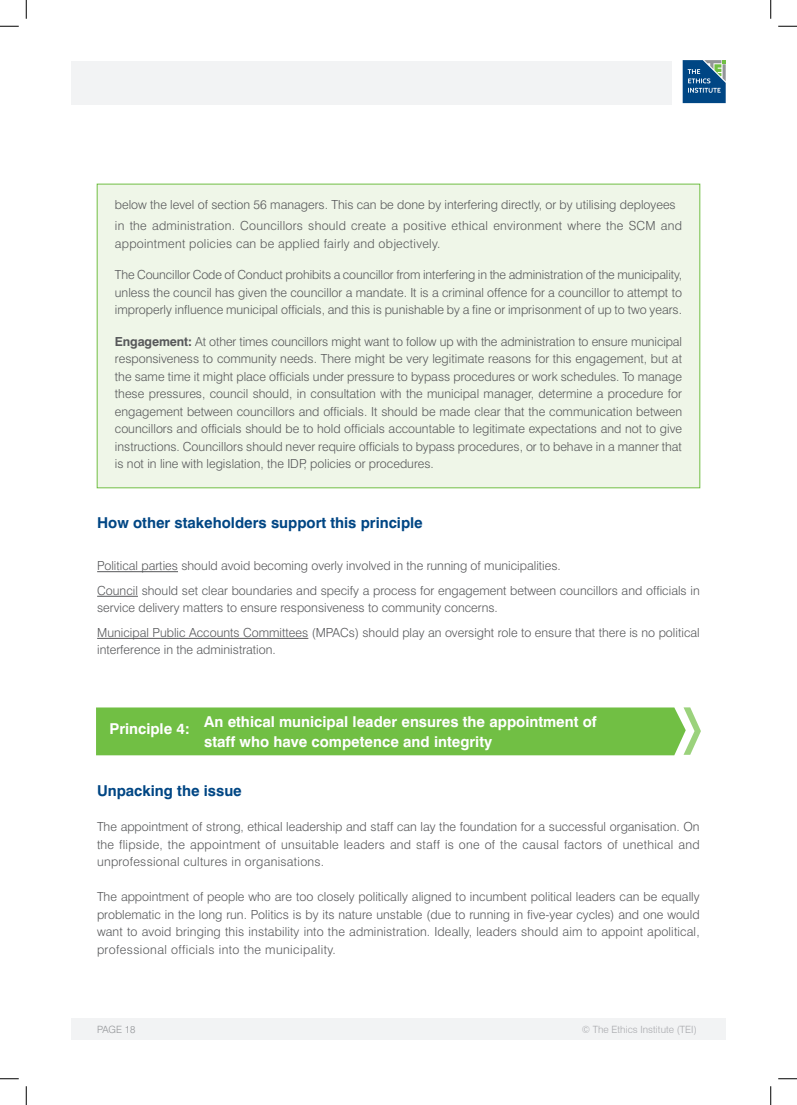
<style>
.page{position:relative;width:797px;height:1105px;background:#fff}
.page>*{position:absolute;margin:0;border:0;box-sizing:border-box;transform-origin:0 0}
.Paragraph_Text_Style{font:700 15px "Swiss 721";color:#fff}
.Paragraph_Text_Style-2{font:700 15px "Swiss 721";color:#004684}
.Paragraph_Text_Style-3{font:300 12.5px/17.5px "Swiss 721";color:#57585a;text-align:justify}
.Paragraph_Text_Style-4{font:300 12.5px/17.5px "Swiss 721";letter-spacing:.02em;color:#57585a}
.t1{font:300 10px "Swiss 721 BT";color:#a8a9ad}
.t2{font:300 10px "Swiss 721";color:#939598}
.s1{font-weight:700}
</style>
<div class="page">
<div style="left:71px;top:1018px;width:654px;height:22px;background:#f2f3f4"></div>
<svg style="left:682px;top:60px;width:43px;height:43px;background:#2e6793"></svg>
<div style="left:71px;top:62px;width:600px;height:43px;background:#f2f3f4"></div>
<div style="left:97px;top:184px;width:603px;height:304px;background:#eff6e8;border:1px solid #71bf44"></div>
<hr style="left:97px;top:571px;width:81px;height:1px;background:#57585a">
<hr style="left:97px;top:596px;width:41px;height:1px;background:#57585a">
<hr style="left:97px;top:638px;width:211px;height:1px;background:#57585a">
<div style="left:96px;top:707px;width:605px;height:48px;background:#71bf44"></div>
<svg style="left:0;top:25px;width:19px;height:2px"></svg>
<svg style="left:778px;top:25px;width:19px;height:2px"></svg>
<svg style="left:0;top:1078px;width:19px;height:1px"></svg>
<svg style="left:778px;top:1078px;width:19px;height:1px"></svg>
<svg style="left:25px;top:0;width:2px;height:19px"></svg>
<svg style="left:25px;top:1086px;width:2px;height:19px"></svg>
<svg style="left:770px;top:0;width:1px;height:19px"></svg>
<svg style="left:770px;top:1086px;width:1px;height:19px"></svg>
<p class="Paragraph_Text_Style-3" style="left:115px;top:196px;width:562px">below the level of section 56 managers. This can be done by interfering directly, or by utilising deployees</p>
<p class="Paragraph_Text_Style-4" style="left:115px;top:217px;width:568px">in the administration. Councillors should create a positive ethical environment where the SCM and appointment policies can be applied fairly and objectively.</p>
<p class="Paragraph_Text_Style-3" style="left:115px;top:266px;width:569px">The Councillor Code of Conduct prohibits a councillor from interfering in the administration of the municipality, unless the council has given the councillor a mandate. It is a criminal offence for a councillor to attempt to improperly influence municipal officials, and this is punishable by a fine or imprisonment of up to two years.</p>
<p class="Paragraph_Text_Style-3" style="left:115px;top:333px;width:568px"><span class="s1">Engagement:</span> At other times councillors might want to follow up with the administration to ensure municipal responsiveness to community needs. There might be very legitimate reasons for this engagement, but at the same time it might place officials under pressure to bypass procedures or work schedules. To manage these pressures, council should, in consultation with the municipal manager, determine a procedure for engagement between councillors and officials. It should be made clear that the communication between councillors and officials should be to hold officials accountable to legitimate expectations and not to give instructions. Councillors should never require officials to bypass procedures, or to behave in a manner that is not in line with legislation, the IDP, policies or procedures.</p>
<p class="Paragraph_Text_Style-2" style="left:97px;top:514px;width:327px">How other stakeholders support this principle</p>
<p class="Paragraph_Text_Style-3" style="left:97px;top:557px;width:465px">Political parties should avoid becoming overly involved in the running of municipalities.</p>
<p class="Paragraph_Text_Style-3" style="left:97px;top:581px;width:604px">Council should set clear boundaries and specify a process for engagement between councillors and officials in service delivery matters to ensure responsiveness to community concerns.</p>
<p class="Paragraph_Text_Style-3" style="left:97px;top:623px;width:604px">Municipal Public Accounts Committees (MPACs) should play an oversight role to ensure that there is no political interference in the administration.</p>
<p class="Paragraph_Text_Style" style="left:204px;top:712px;width:394px">An ethical municipal leader ensures the appointment of</p>
<p class="Paragraph_Text_Style" style="left:204px;top:732px;width:289px">staff who have competence and integrity</p>
<p class="Paragraph_Text_Style-2" style="left:97px;top:782px;width:146px">Unpacking the issue</p>
<p class="Paragraph_Text_Style-3" style="left:97px;top:818px;width:604px">The appointment of strong, ethical leadership and staff can lay the foundation for a successful organisation. On the flipside, the appointment of unsuitable leaders and staff is one of the causal factors of unethical and unprofessional cultures in organisations.</p>
<p class="Paragraph_Text_Style-3" style="left:97px;top:888px;width:604px">The appointment of people who are too closely politically aligned to incumbent political leaders can be equally problematic in the long run. Politics is by its nature unstable (due to running in five-year cycles) and one would want to avoid bringing this instability into the administration. Ideally, leaders should aim to appoint apolitical, professional officials into the municipality.</p>
<p class="Paragraph_Text_Style" style="left:109px;top:719px;width:82px">Principle 4:</p>
<p class="t2" style="left:97px;top:1023px;width:40px">PAGE 18</p>
<p class="t1" style="left:582px;top:1023px;width:116px">© The Ethics Institute (TEI)</p>
</div>
